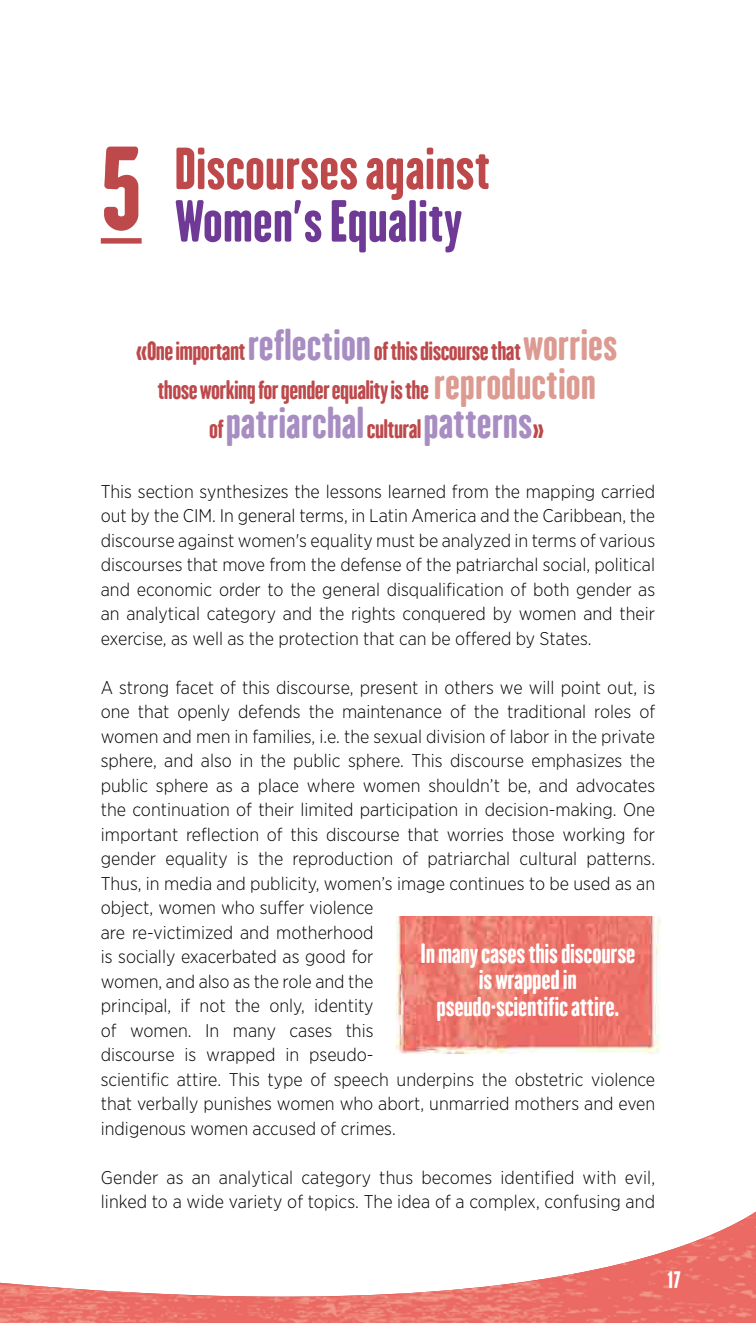
<style>
.page{position:relative;width:756px;height:1323px;background:#fff}
.page>*{position:absolute;margin:0;border:0;box-sizing:border-box;transform-origin:0 0}
.t1{font:52.5px/52.5px "H.H.Samuel";color:#bd494b}
.t2{font:39.38px "H.H.Samuel";color:#a88dc2}
.t3{font:24.5px/26.2px "H.H.Samuel";letter-spacing:-.01em;color:#fff;text-align:center}
.t4{font:23.62px/39.4px "H.H.Samuel";letter-spacing:-.025em;color:#bd494b;text-align:center}
.t5{font:21px "H.H.Samuel";color:#fff}
.t6{font:300 18.38px/24.5px "Gotham Narrow";color:#000}
.s1{color:#6f3996}
.s2{font-size:39.38px;color:#a88dc2}
.s3{font-size:39.38px;color:#dc9a91}
.s4{font-size:23.62px;color:#bd494b}
</style>
<div class="page">
<img style="left:0;top:1211px;width:756px;height:112px">
<div style="left:101px;top:238px;width:41px;height:6px;background:#bd494b"></div>
<img style="left:396px;top:916px;width:265px;height:138px">
<h1 class="t1" style="left:101px;top:141px;width:391px;text-indent:74px">Discourses against<br><sup>5</sup> <span class="s1">Women’s Equality</span></h1>
<p class="t4" style="left:136px;top:330px;width:483px">«One important <span class="s2">reflection</span> of this discourse that <span class="s3">worries </span>those working for gender equality is the <span class="s3">reproduction</span></p>
<h2 class="t2" style="left:209px;top:398px;width:337px"><span class="s4">of</span> patriarchal <span class="s4">cultural</span> patterns<span class="s4">»</span></h2>
<p class="t6" style="left:101px;top:479px;width:556px;text-align:justify">This section synthesizes the lessons learned from the mapping carried out by the CIM. In general terms, in Latin America and the Caribbean, the discourse against women's equality must be analyzed in terms of various discourses that move from the defense of the patriarchal social, political and economic order to the general disqualification of both gender as an analytical category and the rights conquered by women and their exercise, as well as the protection that can be offered by States.</p>
<p class="t6" style="left:101px;top:675px;width:556px">A strong facet of this discourse, present in others we will point out, is one that openly defends the maintenance of the traditional roles of women and men in families, i.e. the sexual division of labor in the private sphere, and also in the public sphere. This discourse emphasizes the public sphere as a place where women shouldn’t be, and advocates the continuation of their limited participation in decision-making. One important reflection of this discourse that worries those working for gender equality is the reproduction of patriarchal cultural patterns.<br>Thus, in media and publicity, women’s image continues to be used as an object, women who suffer violence<br>are re-victimized and motherhood<br>is socially exacerbated as good for<br>women, and also as the role and the<br>principal, if not the only, identity<br>of women. In many cases this<br>discourse is wrapped in pseudo-<br>scientific attire. This type of speech underpins the obstetric violence that verbally punishes women who abort, unmarried mothers and even indigenous women accused of crimes.</p>
<p class="t6" style="left:101px;top:1165px;width:556px">Gender as an analytical category thus becomes identified with evil, linked to a wide variety of topics. The idea of a complex, confusing and</p>
<h3 class="t3" style="left:421px;top:940px;width:216px">In many cases this discourse is wrapped in pseudo-scientific attire.</h3>
<p class="t5" style="left:668px;top:1267px;width:15px">17</p>
</div>
